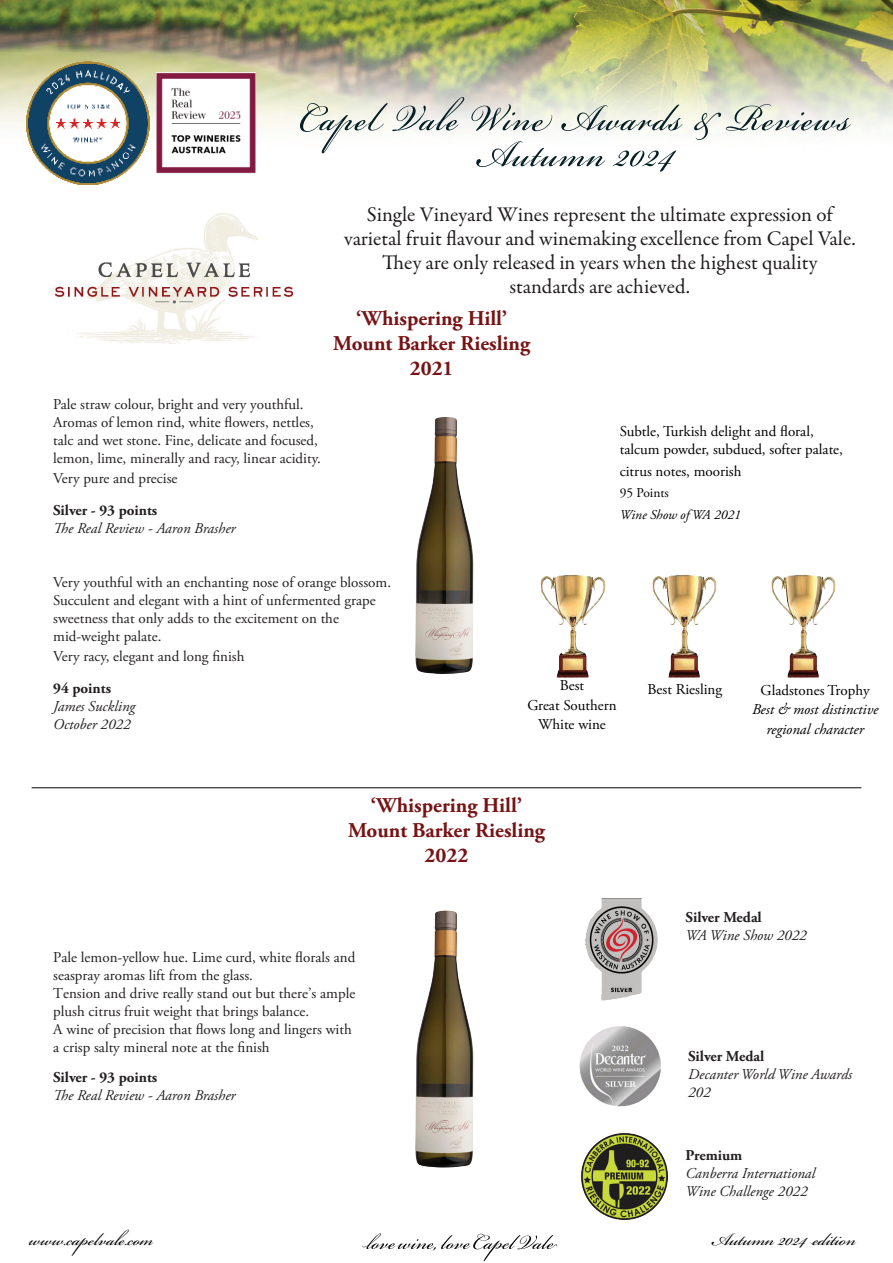
<style>
.page{position:relative;width:893px;height:1263px;background:#fff}
.page>*{position:absolute;margin:0;border:0;box-sizing:border-box;transform-origin:0 0}
.t1{font:57.75px "Bickham Script Pro";letter-spacing:.025em;color:#051f24;scale:.91 1}
.t2{font:27px "Bickham Script Pro";color:#040503}
.t3{font:21px/24px "Garamond Premr Pro";color:#211d1e;text-align:center}
.t4{font:700 21px/25.2px "Adobe Garamond Pro";color:#771315;text-align:center}
.t5{font:15px/18px "Adobe Garamond Pro";color:#231f20}
.t6{font:italic 15px/18px "Adobe Garamond Pro";color:#231f20}
.t7{font:15px/18px "Adobe Garamond Pro";color:#000}
.t8{font:700 15px "Adobe Garamond Pro";color:#231f20}
.t9{font:italic 15px/19.5px "Adobe Garamond Pro";color:#000;text-align:center}
.t10{font:italic 13.5px "Adobe Garamond Pro";color:#000}
.t11{font:13.5px "Adobe Garamond Pro";color:#000}
</style>
<div class="page">
<img style="left:0;top:0;width:893px;height:185px">
<svg style="left:362px;top:1233px;width:195px;height:28px"></svg>
<img style="left:56px;top:213px;width:236px;height:130px">
<hr style="left:32px;top:787px;width:829px;height:1px;background:#040503">
<img style="left:415px;top:911px;width:59px;height:256px">
<img style="left:27px;top:62px;width:122px;height:122px">
<img style="left:156px;top:73px;width:99px;height:100px">
<img style="left:540px;top:575px;width:66px;height:103px">
<img style="left:652px;top:575px;width:65px;height:103px">
<img style="left:771px;top:575px;width:65px;height:103px">
<img style="left:415px;top:417px;width:59px;height:257px">
<img style="left:579px;top:1026px;width:82px;height:81px">
<img style="left:585px;top:898px;width:72px;height:103px">
<img style="left:582px;top:1134px;width:86px;height:86px">
<h1 class="t1" style="left:299px;top:76px;width:607px">Capel Vale Wine Awards &amp; Reviews</h1>
<h1 class="t1" style="left:475px;top:112px;width:220px">Autumn 2024</h1>
<h3 class="t3" style="left:344px;top:203px;width:513px">Single Vineyard Wines represent the ultimate expression of varietal fruit flavour and winemaking excellence from Capel Vale.<br>They are only released in years when the highest quality standards are achieved.</h3>
<p class="t5" style="left:53px;top:396px;width:269px">Pale straw colour, bright and very youthful.<br>Aromas of lemon rind, white flowers, nettles, talc and wet stone. Fine, delicate and focused, lemon, lime, minerally and racy, linear acidity.</p>
<p class="t5" style="left:53px;top:469px;width:126px">Very pure and precise</p>
<p class="t8" style="left:53px;top:501px;width:106px">Silver - 93 points</p>
<p class="t6" style="left:53px;top:519px;width:184px">The Real Review - Aaron Brasher</p>
<h3 class="t4" style="left:333px;top:306px;width:198px">‘Whispering Hill’<br>Mount Barker Riesling<br>2021</h3>
<p class="t7" style="left:620px;top:423px;width:225px">Subtle, Turkish delight and floral, talcum powder, subdued, softer palate,</p>
<p class="t7" style="left:620px;top:462px;width:123px">citrus notes, moorish</p>
<p class="t11" style="left:620px;top:485px;width:51px">95 Points</p>
<p class="t10" style="left:620px;top:506px;width:123px">Wine Show of WA 2021</p>
<p class="t5" style="left:53px;top:574px;width:339px">Very youthful with an enchanting nose of orange blossom.<br>Succulent and elegant with a hint of unfermented grape sweetness that only adds to the excitement on the mid-weight palate.</p>
<p class="t5" style="left:53px;top:648px;width:193px">Very racy, elegant and long finish</p>
<p class="t8" style="left:53px;top:680px;width:59px">94 points</p>
<p class="t6" style="left:53px;top:698px;width:84px">James Suckling<br>October 2022</p>
<p class="t7" style="left:560px;top:677px;width:26px">Best</p>
<p class="t7" style="left:648px;top:680px;width:76px">Best Riesling</p>
<p class="t7" style="left:527px;top:696px;width:91px;line-height:19.5px;text-align:center">Great Southern<br>White wine</p>
<h3 class="t4" style="left:348px;top:793px;width:198px">‘Whispering Hill’<br>Mount Barker Riesling<br>2022</h3>
<p class="t7" style="left:761px;top:681px;width:111px">Gladstones Trophy</p>
<p class="t9" style="left:752px;top:700px;width:128px">Best &amp; most distinctive regional character</p>
<p class="t5" style="left:53px;top:948px;width:304px">Pale lemon-yellow hue. Lime curd, white florals and seaspray aromas lift from the glass.<br>Tension and drive really stand out but there’s ample plush citrus fruit weight that brings balance.<br>A wine of precision that flows long and lingers with a crisp salty mineral note at the finish</p>
<p class="t8" style="left:53px;top:1068px;width:106px">Silver - 93 points</p>
<p class="t6" style="left:53px;top:1087px;width:184px">The Real Review - Aaron Brasher</p>
<p class="t8" style="left:686px;top:908px;width:78px">Silver Medal</p>
<p class="t6" style="left:686px;top:927px;width:123px">WA Wine Show 2022</p>
<p class="t8" style="left:688px;top:1047px;width:78px">Silver Medal</p>
<p class="t6" style="left:688px;top:1065px;width:165px">Decanter World Wine Awards<br>202</p>
<p class="t8" style="left:686px;top:1146px;width:58px">Premium</p>
<p class="t6" style="left:686px;top:1164px;width:131px">Canberra International<br>Wine Challenge 2022</p>
<h2 class="t2" style="left:29px;top:1220px;width:126px">www.capelvale.com</h2>
<h2 class="t2" style="left:711px;top:1220px;width:145px">Autumn 2024 edition</h2>
</div>
